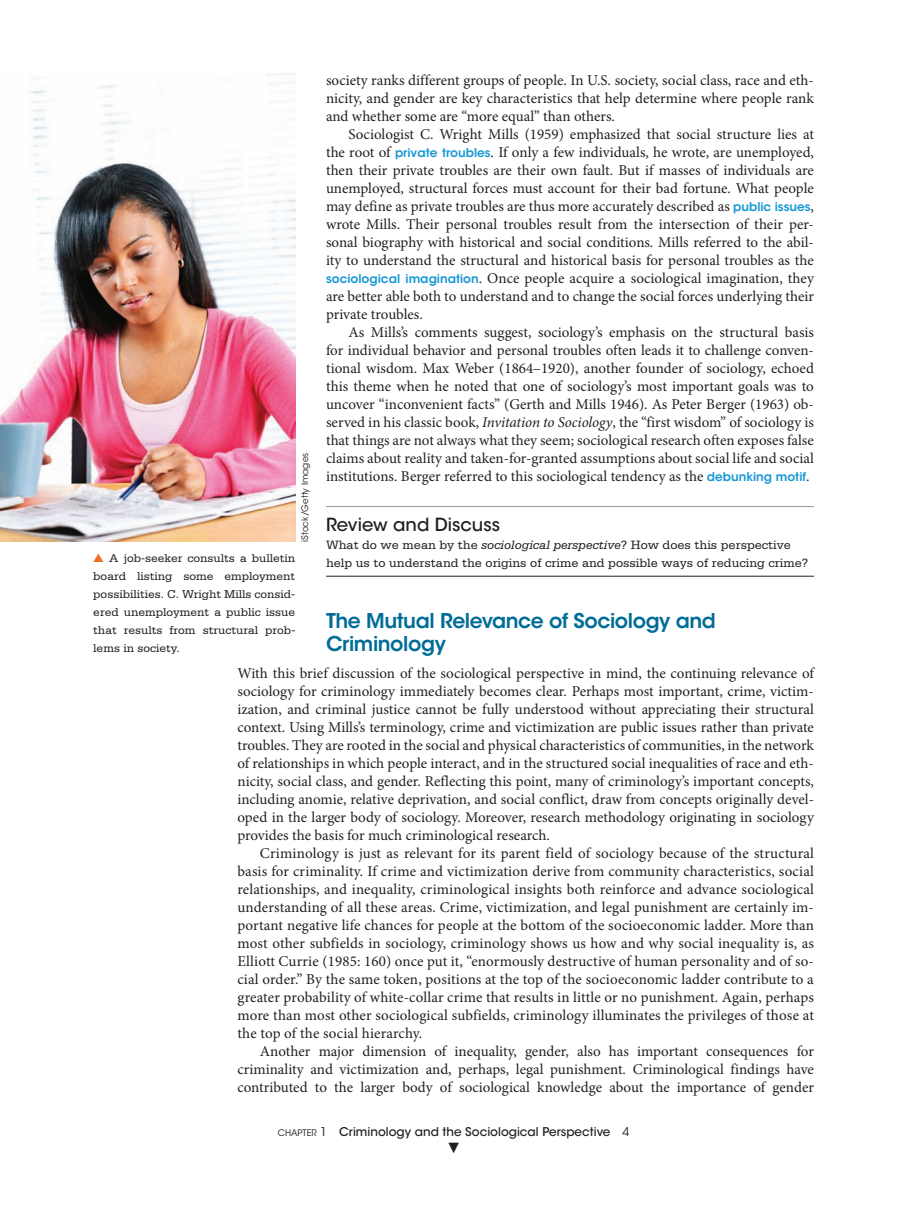
<style>
.page{position:relative;width:921px;height:1212px;background:#fff}
.page>*{position:absolute;margin:0;border:0;box-sizing:border-box;transform-origin:0 0}
.t1{font:600 20.25px/22.5px "ITC Avant Garde Std";letter-spacing:-.02em;color:#006d96}
.t2{font:500 18px "ITC Avant Garde Std";color:#231f20}
.t3{font:15px "Minion Pro";color:#231f20}
.t4{font:12.75px/18px "Serifa Std";color:#231f20}
.t5{font:12px/18px "Serifa Std";color:#231f20;text-align:justify}
.t6{font:500 12px "ITC Avant Garde Std";color:#231f20}
.t7{font:9px "ITC Avant Garde Std";color:#231f20}
.s1{font-family:"ITC Avant Garde Std";font-weight:600;font-size:12px;color:#1597d6}
.s2{font-style:italic}
.s3{color:#f36e21}
.s4{font-weight:400;font-size:9px}
.s5{font-weight:400}
</style>
<div class="page">
<hr style="left:326px;top:506px;width:487px;height:1px;background:#939598">
<hr style="left:326px;top:576px;width:487px;height:1px;background:#231f20">
<img style="left:0;top:74px;width:295px;height:468px">
<p class="t3" style="left:326px;top:70px;width:489px">society ranks different groups of people. In U.S. society, social class, race and eth-</p>
<p class="t3" style="left:326px;top:88px;width:489px">nicity, and gender are key characteristics that help determine where people rank</p>
<p class="t3" style="left:326px;top:106px;width:290px">and whether some are “more equal” than others.</p>
<p class="t3" style="left:348px;top:124px;width:467px">Sociologist C. Wright Mills (1959) emphasized that social structure lies at</p>
<p class="t3" style="left:326px;top:142px;width:489px">the root of <span class="s1">private troubles</span>. If only a few individuals, he wrote, are unemployed,</p>
<p class="t3" style="left:326px;top:160px;width:489px">then their private troubles are their own fault. But if masses of individuals are</p>
<p class="t3" style="left:326px;top:178px;width:489px">unemployed, structural forces must account for their bad fortune. What people</p>
<p class="t3" style="left:326px;top:196px;width:489px">may define as private troubles are thus more accurately described as <span class="s1">public issues</span>,</p>
<p class="t3" style="left:326px;top:214px;width:489px">wrote Mills. Their personal troubles result from the intersection of their per-</p>
<p class="t3" style="left:326px;top:232px;width:489px">sonal biography with historical and social conditions. Mills referred to the abil-</p>
<p class="t3" style="left:326px;top:250px;width:489px">ity to understand the structural and historical basis for personal troubles as the</p>
<p class="t3" style="left:326px;top:268px;width:489px"><span class="s1">sociological imagination</span>. Once people acquire a sociological imagination, they</p>
<p class="t3" style="left:326px;top:286px;width:489px">are better able both to understand and to change the social forces underlying their</p>
<p class="t3" style="left:326px;top:304px;width:98px">private troubles.</p>
<p class="t3" style="left:348px;top:322px;width:467px">As Mills’s comments suggest, sociology’s emphasis on the structural basis</p>
<p class="t3" style="left:326px;top:340px;width:489px">for individual behavior and personal troubles often leads it to challenge conven-</p>
<p class="t3" style="left:326px;top:358px;width:489px">tional wisdom. Max Weber (1864–1920), another founder of sociology, echoed</p>
<p class="t3" style="left:326px;top:376px;width:489px">this theme when he noted that one of sociology’s most important goals was to</p>
<p class="t3" style="left:326px;top:394px;width:489px">uncover “inconvenient facts” (Gerth and Mills 1946). As Peter Berger (1963) ob-</p>
<p class="t3" style="left:326px;top:412px;width:489px">served in his classic book, <span class="s2">Invitation to Sociology</span>, the “first wisdom” of sociology is</p>
<p class="t3" style="left:326px;top:430px;width:489px">that things are not always what they seem; sociological research often exposes false</p>
<p class="t3" style="left:326px;top:448px;width:489px">claims about reality and taken-for-granted assumptions about social life and social</p>
<p class="t3" style="left:326px;top:466px;width:485px">institutions. Berger referred to this sociological tendency as the <span class="s1">debunking motif</span>.</p>
<p class="t2" style="left:326px;top:513px;width:176px">Review and Discuss</p>
<p class="t4" style="left:326px;top:536px;width:483px">What do we mean by the <span class="s2">sociological perspective</span>? How does this perspective help us to understand the origins of crime and possible ways of reducing crime?</p>
<p class="t7" style="left:299px;top:542px;width:91px;rotate:-90deg">iStock/Getty Images</p>
<p class="t5" style="left:93px;top:549px;width:203px"><span class="s3">▲</span> A job-seeker consults a bulletin board listing some employment possibilities. C. Wright Mills consid&shy;ered unemployment a public issue that results from structural prob&shy;lems in society.</p>
<p class="t1" style="left:326px;top:610px;width:391px">The Mutual Relevance of Sociology and<br>Criminology</p>
<p class="t3" style="left:237px;top:663px;width:577px">With this brief discussion of the sociological perspective in mind, the continuing relevance of</p>
<p class="t3" style="left:237px;top:681px;width:577px">sociology for criminology immediately becomes clear. Perhaps most important, crime, victim-</p>
<p class="t3" style="left:237px;top:699px;width:577px">ization, and criminal justice cannot be fully understood without appreciating their structural</p>
<p class="t3" style="left:237px;top:717px;width:577px">context. Using Mills’s terminology, crime and victimization are public issues rather than private</p>
<p class="t3" style="left:237px;top:735px;width:578px">troubles. They are rooted in the social and physical characteristics of communities, in the network</p>
<p class="t3" style="left:237px;top:753px;width:577px">of relationships in which people interact, and in the structured social inequalities of race and eth-</p>
<p class="t3" style="left:237px;top:771px;width:578px">nicity, social class, and gender. Reflecting this point, many of criminology’s important concepts,</p>
<p class="t3" style="left:237px;top:789px;width:578px">including anomie, relative deprivation, and social conflict, draw from concepts originally devel-</p>
<p class="t3" style="left:237px;top:807px;width:577px">oped in the larger body of sociology. Moreover, research methodology originating in sociology</p>
<p class="t3" style="left:237px;top:825px;width:314px">provides the basis for much criminological research.</p>
<p class="t3" style="left:260px;top:843px;width:555px">Criminology is just as relevant for its parent field of sociology because of the structural</p>
<p class="t3" style="left:237px;top:861px;width:577px">basis for criminality. If crime and victimization derive from community characteristics, social</p>
<p class="t3" style="left:237px;top:879px;width:578px">relationships, and inequality, criminological insights both reinforce and advance sociological</p>
<p class="t3" style="left:237px;top:897px;width:578px">understanding of all these areas. Crime, victimization, and legal punishment are certainly im-</p>
<p class="t3" style="left:237px;top:915px;width:578px">portant negative life chances for people at the bottom of the socioeconomic ladder. More than</p>
<p class="t3" style="left:237px;top:933px;width:578px">most other subfields in sociology, criminology shows us how and why social inequality is, as</p>
<p class="t3" style="left:237px;top:951px;width:577px">Elliott Currie (1985: 160) once put it, “enormously destructive of human personality and of so-</p>
<p class="t3" style="left:237px;top:969px;width:577px">cial order.” By the same token, positions at the top of the socioeconomic ladder contribute to a</p>
<p class="t3" style="left:237px;top:987px;width:577px">greater probability of white-collar crime that results in little or no punishment. Again, perhaps</p>
<p class="t3" style="left:237px;top:1005px;width:577px">more than most other sociological subfields, criminology illuminates the privileges of those at</p>
<p class="t3" style="left:237px;top:1023px;width:186px">the top of the social hierarchy.</p>
<p class="t3" style="left:260px;top:1041px;width:555px">Another major dimension of inequality, gender, also has important consequences for</p>
<p class="t3" style="left:237px;top:1059px;width:578px">criminality and victimization and, perhaps, legal punishment. Criminological findings have</p>
<p class="t3" style="left:237px;top:1077px;width:577px">contributed to the larger body of sociological knowledge about the importance of gender</p>
<p class="t6" style="left:278px;top:1124px;width:353px"><span class="s4">CHAPTER</span> <span class="s5">1</span> Criminology and the Sociological Perspective <span class="s5">4</span></p>
</div>
